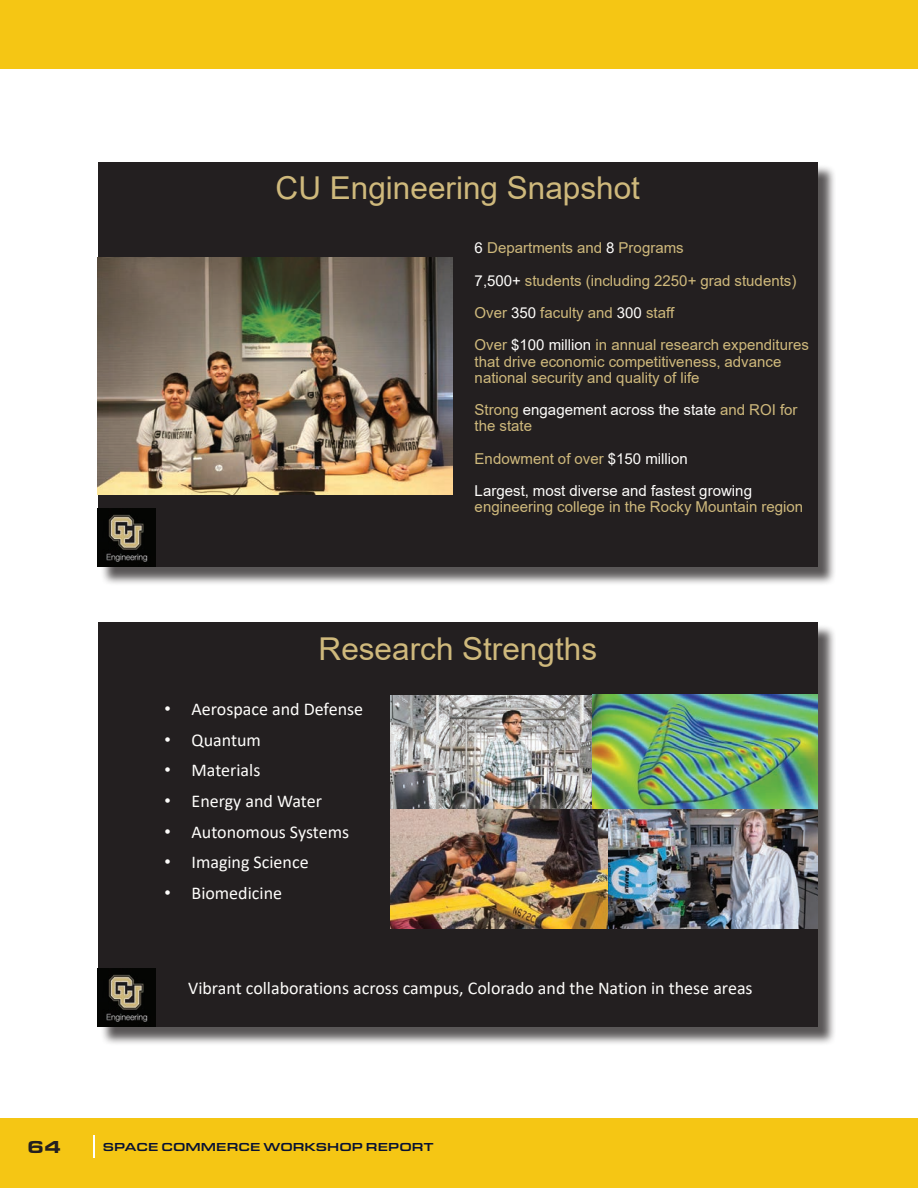
<style>
.page{position:relative;width:918px;height:1188px;background:#fff}
.page>*{position:absolute;margin:0;border:0;box-sizing:border-box;transform-origin:0 0}
.t1{font:31.5px "Arial";color:#cfb97c}
.t2{font:18px "Calibri";color:#fefdfb}
.t3{font:900 18px "Eurostile Ext";color:#231f20}
.t4{font:15px/32.4px "Arial";color:#cfb97c}
.t5{font:15px/16.2px "Arial";color:#fefdfb}
.t6{font:500 12px "Eurostile Ext";color:#071134}
.s1{color:#fefdfb}
.s2{color:#cfb97c}
.s3{font-family:"Arial"}
</style>
<div class="page">
<div style="left:0;top:0;width:918px;height:69px;background:#f5c614"></div>
<div style="left:0;top:1119px;width:918px;height:69px;background:#f5c614"></div>
<hr style="left:93px;top:1135px;width:2px;height:23px;background:#fff">
<div style="left:100px;top:164px;width:737px;height:421px;background:#231f20;opacity:.75"></div>
<div style="left:98px;top:162px;width:720px;height:405px;background:#231f20"></div>
<img style="left:98px;top:258px;width:354px;height:236px">
<img style="left:98px;top:509px;width:58px;height:57px">
<div style="left:100px;top:624px;width:737px;height:422px;background:#231f20;opacity:.75"></div>
<div style="left:98px;top:622px;width:720px;height:405px;background:#231f20"></div>
<img style="left:390px;top:696px;width:203px;height:113px">
<img style="left:593px;top:695px;width:225px;height:114px">
<img style="left:390px;top:809px;width:218px;height:119px">
<img style="left:608px;top:809px;width:210px;height:119px">
<img style="left:98px;top:969px;width:58px;height:57px">
<h1 class="t1" style="left:276px;top:167px;width:366px">CU Engineering Snapshot</h1>
<p class="t4" style="left:475px;top:232px;width:336px"><span class="s1">6</span> Departments and <span class="s1">8</span> Programs<br><span class="s1">7,500+</span> students (including 2250+ grad students)<br>Over <span class="s1">350</span> faculty and <span class="s1">300</span> staff<br>Over <span class="s1">$100 million</span> in annual research expenditures</p>
<p class="t4" style="left:475px;top:353px;width:308px;line-height:16.2px">that drive economic competitiveness, advance national security and quality of life</p>
<p class="t5" style="left:475px;top:402px;width:324px"><span class="s2">Strong</span> engagement across the state <span class="s2">and ROI for the state</span></p>
<p class="t5" style="left:475px;top:442px;width:279px;line-height:32.4px"><span class="s2">Endowment of over</span> $150 million<br>Largest, most diverse and fastest growing</p>
<p class="t4" style="left:475px;top:491px;width:330px">engineering college in the Rocky Mountain region</p>
<h1 class="t1" style="left:319px;top:627px;width:280px">Research Strengths</h1>
<p class="t2" style="left:165px;top:697px;width:200px"><span class="s3">•</span> Aerospace and Defense</p>
<p class="t2" style="left:165px;top:727px;width:98px"><span class="s3">•</span> Quantum</p>
<p class="t2" style="left:165px;top:758px;width:97px"><span class="s3">•</span> Materials</p>
<p class="t2" style="left:165px;top:789px;width:159px"><span class="s3">•</span> Energy and Water</p>
<p class="t2" style="left:165px;top:819px;width:186px"><span class="s3">•</span> Autonomous Systems</p>
<p class="t2" style="left:165px;top:850px;width:146px"><span class="s3">•</span> Imaging Science</p>
<p class="t2" style="left:165px;top:880px;width:119px"><span class="s3">•</span> Biomedicine</p>
<p class="t2" style="left:188px;top:976px;width:566px">Vibrant collaborations across campus, Colorado and the Nation in these areas</p>
<p class="t3" style="left:27px;top:1134px;width:36px">64</p>
<p class="t6" style="left:103px;top:1138px;width:332px">SPACE COMMERCE WORKSHOP REPORT</p>
</div>
